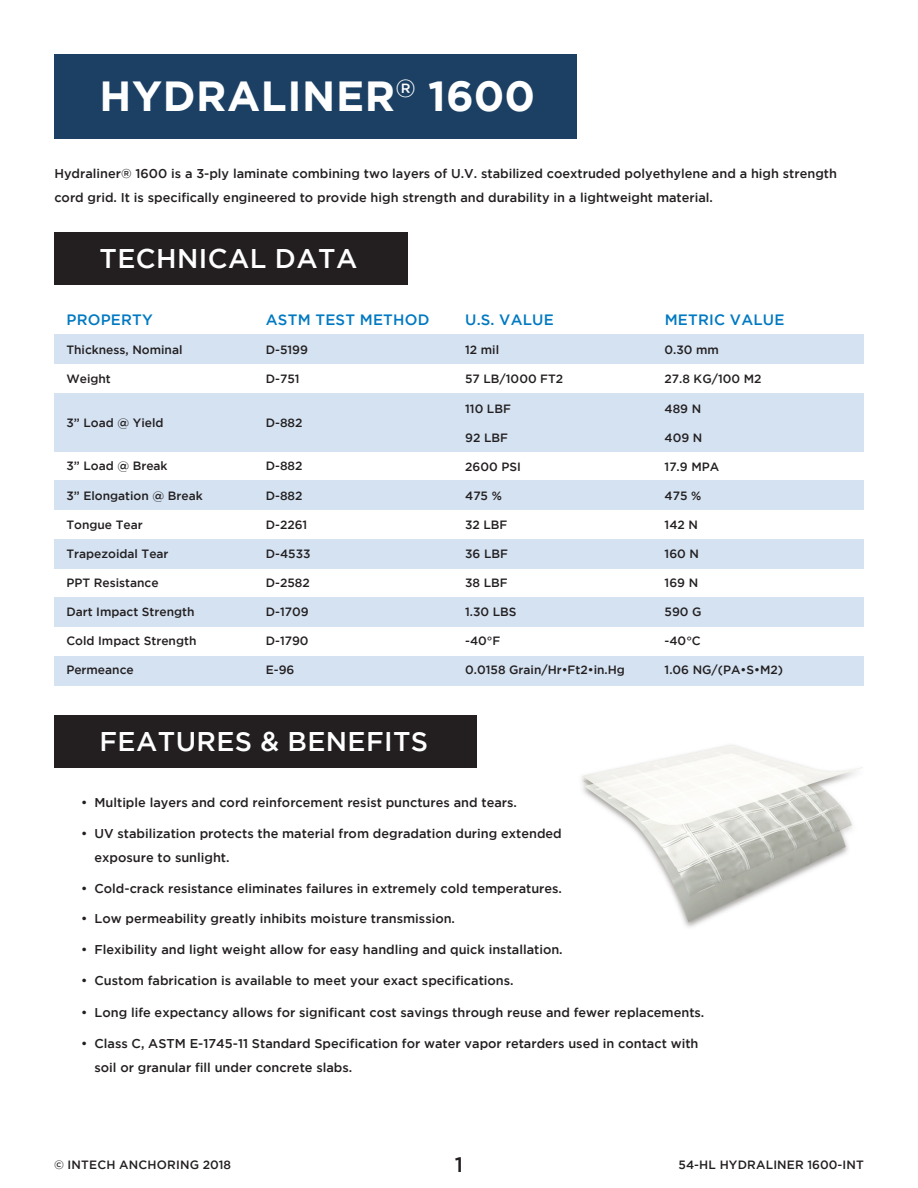
<style>
.page{position:relative;width:918px;height:1188px;background:#fff}
.page>*{position:absolute;margin:0;border:0;box-sizing:border-box;transform-origin:0 0}
.t1{font:700 42px "Gotham";letter-spacing:.015em;color:#fff}
.t2{font:500 27px "Gotham";letter-spacing:.015em;color:#fff}
.t3{font:500 21px "Gotham";color:#231f20}
.t4{font:500 15px "Gotham";letter-spacing:.015em;color:#0079c2}
.t5{font:500 12.75px/24px "Gotham";color:#231f20}
.t6{font:500 12px "Gotham";color:#231f20}
</style>
<div class="page">
<div style="left:54px;top:335px;width:810px;height:29px;background:#d4e2f2"></div>
<div style="left:54px;top:393px;width:810px;height:58px;background:#d4e2f2"></div>
<div style="left:54px;top:481px;width:810px;height:29px;background:#d4e2f2"></div>
<div style="left:54px;top:539px;width:810px;height:29px;background:#d4e2f2"></div>
<div style="left:54px;top:598px;width:810px;height:29px;background:#d4e2f2"></div>
<div style="left:54px;top:656px;width:810px;height:29px;background:#d4e2f2"></div>
<div style="left:54px;top:54px;width:522px;height:84px;background:#1b4064"></div>
<img style="left:581px;top:744px;width:281px;height:184px">
<div style="left:54px;top:232px;width:354px;height:52px;background:#231f20"></div>
<div style="left:54px;top:715px;width:423px;height:53px;background:#231f20"></div>
<h1 class="t1" style="left:100px;top:72px;width:437px">HYDRALINER<sup>®</sup> 1600</h1>
<p class="t5" style="left:54px;top:161px;width:784px">Hydraliner® 1600 is a 3-ply laminate combining two layers of U.V. stabilized coextruded polyethylene and a high strength cord grid. It is specifically engineered to provide high strength and durability in a lightweight material.</p>
<h2 class="t2" style="left:100px;top:243px;width:258px">TECHNI CAL DATA</h2>
<p class="t4" style="left:66px;top:311px;width:87px">PROPERTY</p>
<p class="t6" style="left:66px;top:343px;width:118px">Thickness, Nominal</p>
<p class="t6" style="left:66px;top:372px;width:46px">Weight</p>
<p class="t6" style="left:66px;top:416px;width:99px">3” Load @ Yield</p>
<p class="t6" style="left:66px;top:459px;width:103px">3” Load @ Break</p>
<p class="t6" style="left:66px;top:488px;width:138px">3” Elongation @ Break</p>
<p class="t6" style="left:66px;top:518px;width:78px">Tongue Tear</p>
<p class="t6" style="left:66px;top:547px;width:104px">Trapezoidal Tear</p>
<p class="t6" style="left:66px;top:576px;width:94px">PPT Resistance</p>
<p class="t6" style="left:66px;top:605px;width:130px">Dart I mpact Strength</p>
<p class="t6" style="left:66px;top:634px;width:132px">Cold I mpact Strength</p>
<p class="t6" style="left:66px;top:663px;width:69px">Permeance</p>
<p class="t4" style="left:266px;top:311px;width:163px">ASTM TEST METHOD</p>
<p class="t6" style="left:266px;top:343px;width:44px">D-5199</p>
<p class="t6" style="left:266px;top:372px;width:35px">D-751</p>
<p class="t6" style="left:266px;top:416px;width:38px">D-882</p>
<p class="t6" style="left:266px;top:459px;width:38px">D-882</p>
<p class="t6" style="left:266px;top:488px;width:38px">D-882</p>
<p class="t6" style="left:266px;top:518px;width:43px">D-2261</p>
<p class="t6" style="left:266px;top:547px;width:46px">D-4533</p>
<p class="t6" style="left:266px;top:576px;width:46px">D-2582</p>
<p class="t6" style="left:266px;top:605px;width:44px">D-1709</p>
<p class="t6" style="left:266px;top:634px;width:44px">D-1790</p>
<p class="t6" style="left:266px;top:663px;width:30px">E-96</p>
<h2 class="t2" style="left:100px;top:727px;width:227px">FEATURES &amp; BENE</h2>
<h2 class="t2" style="left:366px;top:727px;width:64px">FITS</h2>
<p class="t4" style="left:465px;top:311px;width:88px">U.S. VALUE</p>
<p class="t6" style="left:465px;top:343px;width:35px">12 mil</p>
<p class="t6" style="left:465px;top:372px;width:100px">57 LB/1000 FT2</p>
<p class="t6" style="left:465px;top:401px;width:47px">110 LBF</p>
<p class="t6" style="left:465px;top:431px;width:44px">92 LBF</p>
<p class="t6" style="left:465px;top:460px;width:55px">2600 PSI</p>
<p class="t6" style="left:465px;top:489px;width:38px">475 %</p>
<p class="t6" style="left:465px;top:518px;width:44px">32 LBF</p>
<p class="t6" style="left:465px;top:547px;width:44px">36 LBF</p>
<p class="t6" style="left:465px;top:576px;width:44px">38 LBF</p>
<p class="t6" style="left:465px;top:605px;width:53px">1.30 LBS</p>
<p class="t6" style="left:465px;top:634px;width:37px">-40°F</p>
<p class="t6" style="left:465px;top:663px;width:161px">0.0158 Grain/Hr•Ft2•in.Hg</p>
<p class="t5" style="left:81px;top:790px;width:437px">• Multiple layers and cord reinforcement resist punctures and tears.</p>
<p class="t5" style="left:95px;top:821px;width:469px;text-indent:-14px">• UV stabilization protects the material from degradation during extended exposure to sunlight.</p>
<p class="t5" style="left:81px;top:876px;width:483px">• Cold-crack resistance eliminates failures in extremely cold temperatures.</p>
<p class="t5" style="left:81px;top:907px;width:376px">• Low permeability greatly inhibits moisture transmission.</p>
<p class="t5" style="left:81px;top:937px;width:483px">• Flexibility and light weight allow for easy handling and quick installation.</p>
<p class="t5" style="left:81px;top:968px;width:434px">• Custom fabrication is available to meet your exact specifications.</p>
<p class="t4" style="left:665px;top:311px;width:119px">METRI C VALUE</p>
<p class="t6" style="left:665px;top:343px;width:56px">0.30 mm</p>
<p class="t6" style="left:665px;top:372px;width:98px">27.8 KG/100 M2</p>
<p class="t6" style="left:665px;top:401px;width:36px">489 N</p>
<p class="t6" style="left:665px;top:431px;width:37px">409 N</p>
<p class="t6" style="left:665px;top:460px;width:55px">17.9 MPA</p>
<p class="t6" style="left:665px;top:489px;width:38px">475 %</p>
<p class="t6" style="left:665px;top:518px;width:33px">142 N</p>
<p class="t6" style="left:665px;top:547px;width:34px">160 N</p>
<p class="t6" style="left:665px;top:576px;width:33px">169 N</p>
<p class="t6" style="left:665px;top:605px;width:39px">590 G</p>
<p class="t6" style="left:665px;top:634px;width:38px">-40°C</p>
<p class="t6" style="left:665px;top:663px;width:120px">1.06 NG/(PA•S•M2)</p>
<p class="t5" style="left:81px;top:1000px;width:625px">• Long life expectancy allows for significant cost savings through reuse and fewer replacements.</p>
<p class="t5" style="left:95px;top:1031px;width:605px;text-indent:-14px">• Class C, ASTM E-1745-11 Standard Specification for water vapor retarders used in contact with soil or granular fill under concrete slabs.</p>
<p class="t6" style="left:54px;top:1158px;width:179px">© INTECH ANCHORING 2018</p>
<h3 class="t3" style="left:455px;top:1153px;width:10px">1</h3>
<p class="t6" style="left:679px;top:1158px;width:187px">54-HL Hydraliner 1600-INT</p>
</div>
